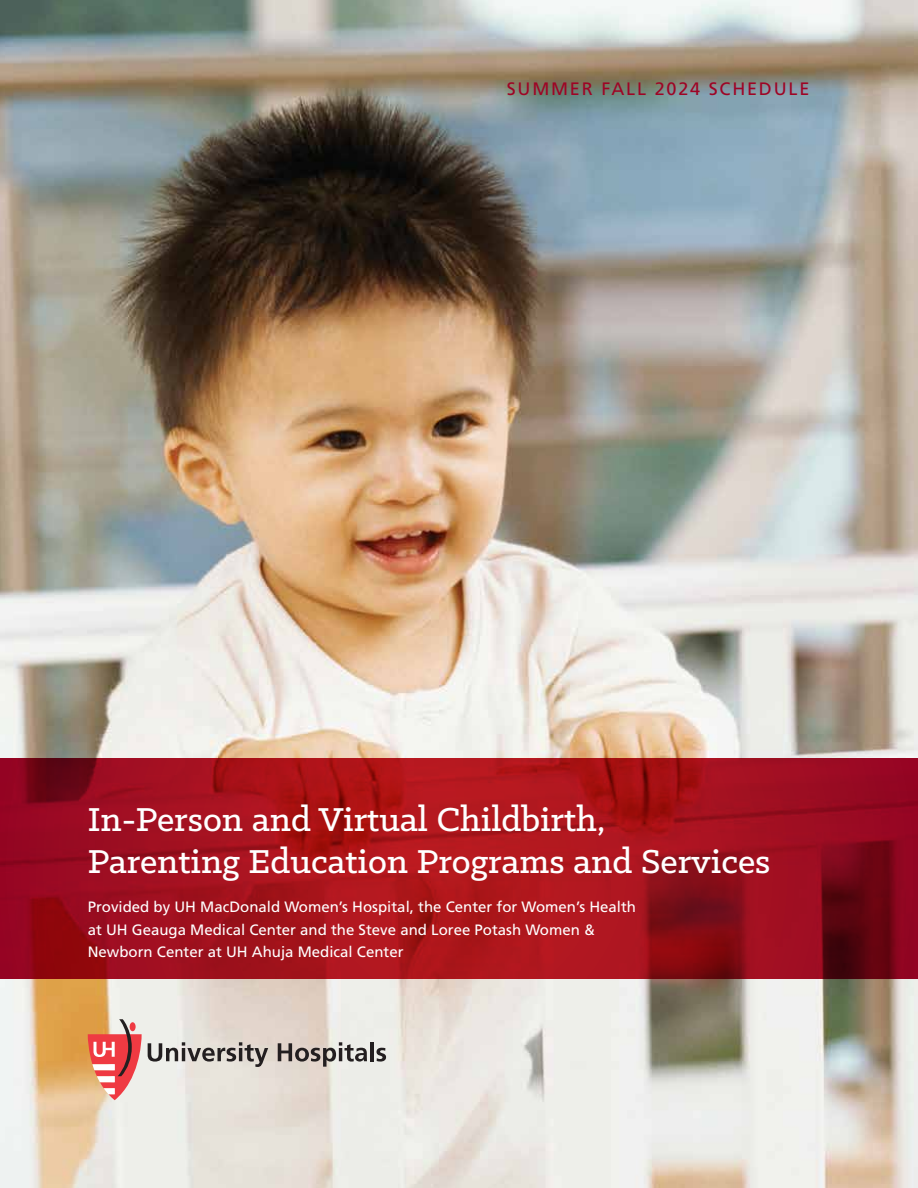
<style>
.page{position:relative;width:918px;height:1188px;background:#fff}
.page>*{position:absolute;margin:0;border:0;box-sizing:border-box;transform-origin:0 0}
.t1{font:500 37.5px/41.7px "Klinic Slab";color:#fff}
.t2{font:18px "Frutiger LT Std";letter-spacing:.1em;color:#9e0425}
.t3{font:15px/22.5px "Frutiger LT Std";color:#fff}
</style>
<div class="page">
<img style="left:0;top:0;width:918px;height:1188px">
<svg style="left:0;top:759px;width:918px;height:220px;background:#9e101c"></svg>
<svg style="left:88px;top:1019px;width:54px;height:81px;background:#e48b80"></svg>
<svg style="left:148px;top:1042px;width:120px;height:25px;background:#aeaaa5"></svg>
<svg style="left:278px;top:1042px;width:89px;height:25px;background:#a8a19c"></svg>
<hr style="left:370px;top:1042px;width:4px;height:19px;background:#231f20">
<svg style="left:377px;top:1048px;width:9px;height:14px"></svg>
<p class="t2" style="left:507px;top:78px;width:304px">SUMMER FALL 2024 SCHEDULE</p>
<h1 class="t1" style="left:88px;top:798px;width:684px">In-Person and Virtual Childbirth,<br>Parenting Education Programs and Services</h1>
<p class="t3" style="left:88px;top:896px;width:550px">Provided by UH MacDonald Women’s Hospital, the Center for Women’s Health at UH Geauga Medical Center and the Steve and Loree Potash Women &amp;<br>Newborn Center at UH Ahuja Medical Center</p>
</div>
